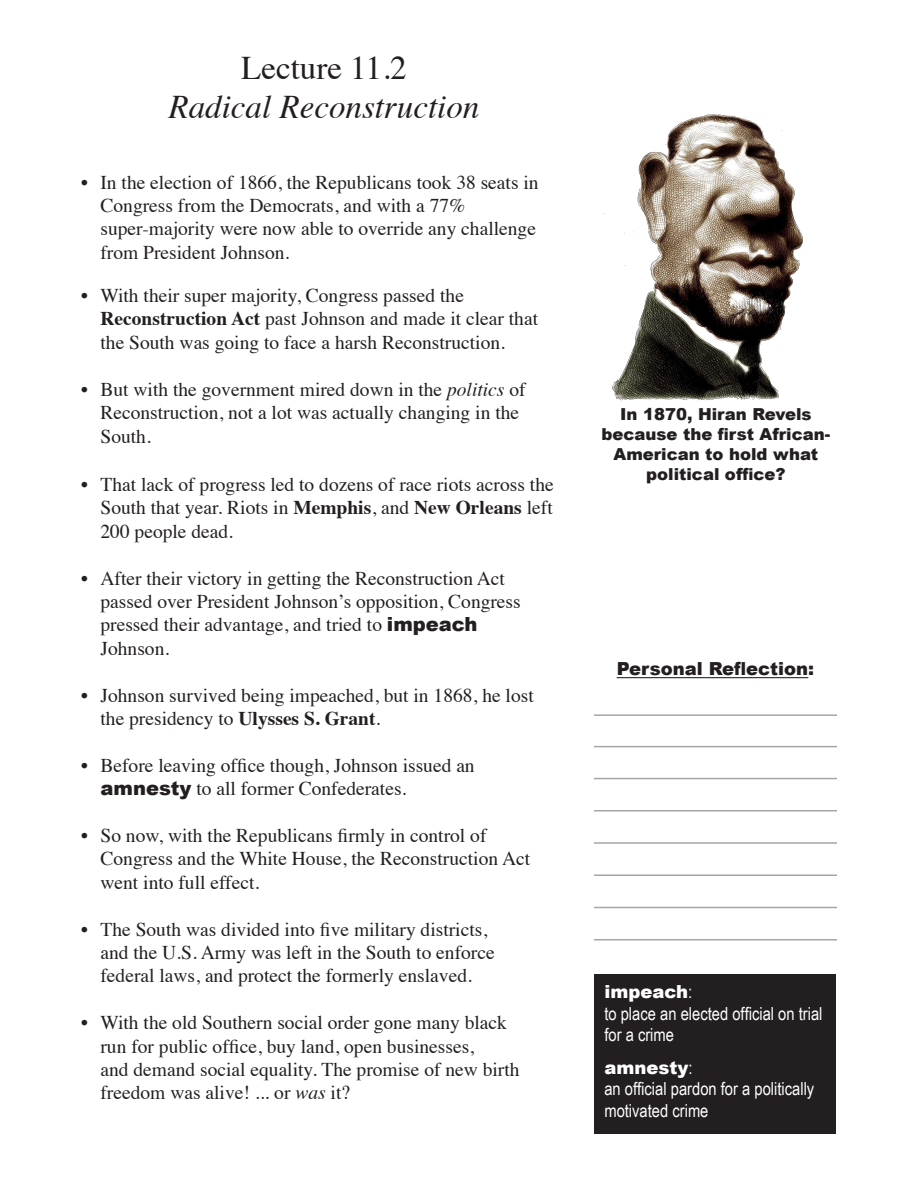
<style>
.page{position:relative;width:918px;height:1188px;background:#fff}
.page>*{position:absolute;margin:0;border:0;box-sizing:border-box;transform-origin:0 0}
.t1{font:italic 33px "Times";color:#231f20}
.t2{font:33px "Times";color:#231f20}
.t3{font:19.5px/23.4px "Times";color:#231f20}
.t4{font:18px/21.6px "Arial Narrow";color:#fff}
.t5{font:900 18px "Arial";color:#231f20}
.t6{font:900 18px "Arial";color:#fff}
.t7{font:900 16.5px/19.8px "Arial";color:#231f20;text-align:center}
.s1{font-weight:700}
.s2{font-style:italic}
.s3{font-family:"Arial";font-weight:900}
.s4{font-family:"Arial Narrow";font-weight:400}
</style>
<div class="page">
<hr style="left:594px;top:778px;width:243px;height:1px;background:#a4a6a9">
<hr style="left:594px;top:842px;width:243px;height:2px;background:#a4a6a9">
<hr style="left:594px;top:874px;width:243px;height:2px;background:#a4a6a9">
<hr style="left:594px;top:907px;width:243px;height:1px;background:#a4a6a9">
<hr style="left:594px;top:939px;width:243px;height:1px;background:#a4a6a9">
<hr style="left:594px;top:810px;width:243px;height:2px;background:#a4a6a9">
<hr style="left:594px;top:746px;width:243px;height:1px;background:#a4a6a9">
<hr style="left:594px;top:714px;width:243px;height:2px;background:#a4a6a9">
<hr style="left:617px;top:677px;width:191px;height:1px;background:#231f20">
<div style="left:594px;top:974px;width:242px;height:160px;background:#231f20"></div>
<img style="left:603px;top:114px;width:200px;height:287px">
<p class="t2" style="left:241px;top:37px;width:167px">Lecture 11.2</p>
<p class="t1" style="left:169px;top:79px;width:312px">Radical Reconstruction</p>
<p class="t3" style="left:81px;top:169px;width:459px">• In the election of 1866, the Republicans took 38 seats in</p>
<p class="t3" style="left:100px;top:192px;width:367px">Congress from the Democrats, and with a 77%</p>
<p class="t3" style="left:100px;top:215px;width:437px">super-majority were now able to override any challenge</p>
<p class="t3" style="left:100px;top:239px;width:191px">from President Johnson.</p>
<p class="t3" style="left:100px;top:282px;width:439px;text-indent:-20px">• With their super majority, Congress passed the<br><span class="s1">Reconstruction Act</span> past Johnson and made it clear that the South was going to face a harsh Reconstruction.</p>
<p class="t3" style="left:100px;top:375px;width:427px;line-height:23.9px;text-indent:-20px">• But with the government mired down in the <span class="s2">politics</span> of<br>Reconstruction, not a lot was actually changing in the<br>South.</p>
<p class="t3" style="left:100px;top:471px;width:455px;text-align:justify;text-indent:-20px">• That lack of progress led to dozens of race riots across the South that year. Riots in <span class="s1">Memphis</span>, and <span class="s1">New Orleans</span> left 200 people dead.</p>
<p class="t3" style="left:100px;top:565px;width:422px;text-indent:-20px">• After their victory in getting the Reconstruction Act passed over President Johnson’s opposition, Congress pressed their advantage, and tried to <span class="s3">impeach </span>Johnson.</p>
<p class="t3" style="left:81px;top:682px;width:454px">• Johnson survived being impeached, but in 1868, he lost</p>
<p class="t3" style="left:100px;top:705px;width:282px">the presidency to <span class="s1">Ulysses S. Grant</span>.</p>
<p class="t3" style="left:100px;top:752px;width:376px;text-indent:-20px">• Before leaving office though, Johnson issued an <span class="s3">amnesty</span> to all former Confederates.</p>
<p class="t3" style="left:100px;top:822px;width:431px;text-indent:-20px">• So now, with the Republicans firmly in control of<br>Congress and the White House, the Reconstruction Act went into full effect.</p>
<p class="t3" style="left:100px;top:916px;width:396px;text-indent:-20px">• The South was divided into five military districts, and the U.S. Army was left in the South to enforce federal laws, and protect the formerly enslaved.</p>
<p class="t3" style="left:100px;top:1009px;width:421px;text-indent:-20px">• With the old Southern social order gone many black run for public office, buy land, open businesses,<br>and demand social equality. The promise of new birth freedom was alive! ... or <span class="s2">was</span> it?</p>
<p class="t7" style="left:602px;top:404px;width:230px">In 1870, Hiran Revels because the first African-<br>American to hold what political office?</p>
<p class="t5" style="left:617px;top:656px;width:199px">Personal Reflection:</p>
<p class="t6" style="left:604px;top:979px;width:89px">impeach<span class="s4">:</span></p>
<p class="t4" style="left:604px;top:1002px;width:220px">to place an elected official on trial for a crime</p>
<p class="t6" style="left:604px;top:1054px;width:90px">amnesty<span class="s4">:</span></p>
<p class="t4" style="left:604px;top:1077px;width:211px">an official pardon for a politically motivated crime</p>
</div>
